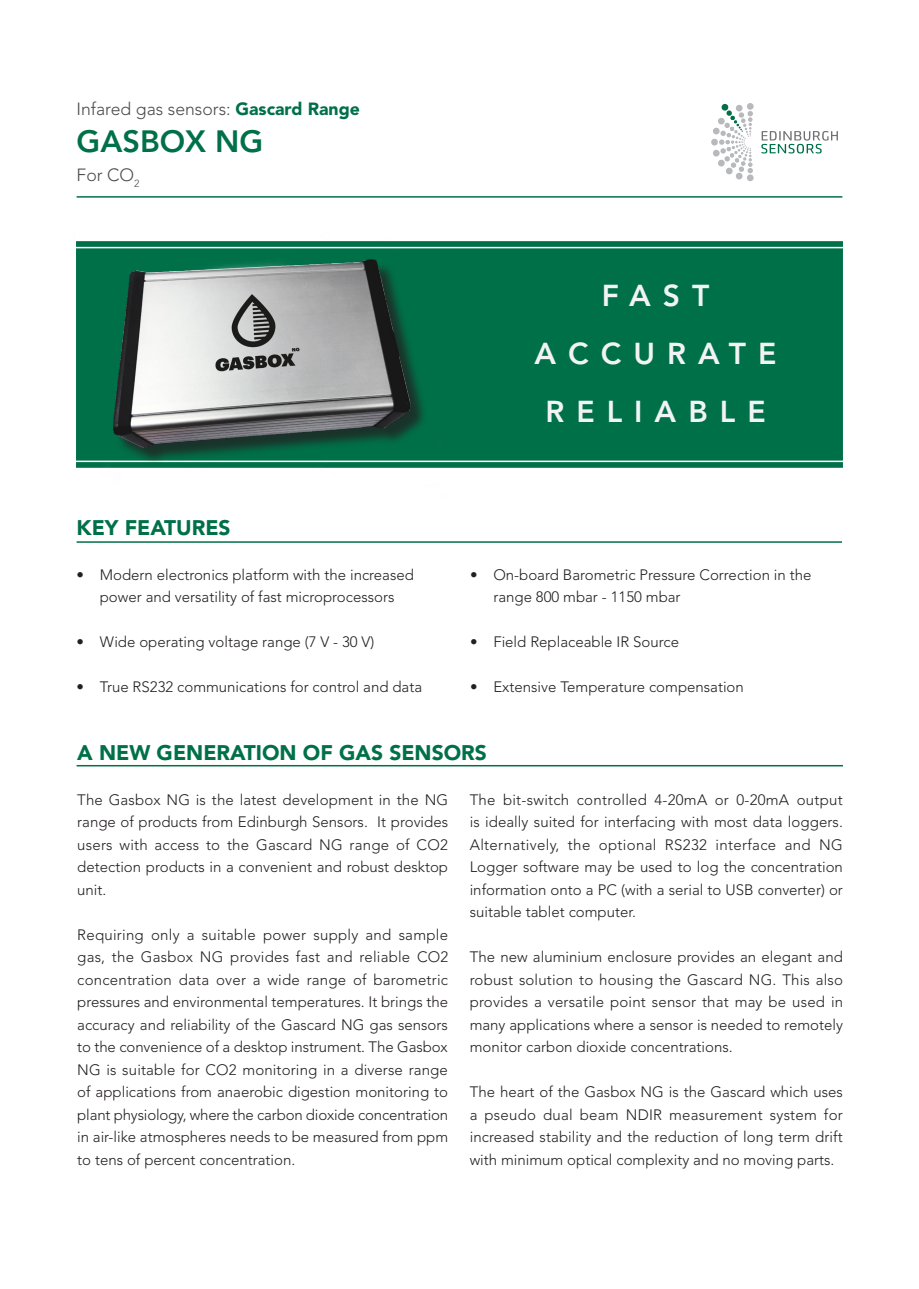
<style>
.page{position:relative;width:919px;height:1289px;background:#fff}
.page>*{position:absolute;margin:0;border:0;box-sizing:border-box;transform-origin:0 0}
.t1{font:800 30.6px "Avenir LT Std";color:#007049}
.Body_text{font:800 30px/57.8px "Avenir LT Std";letter-spacing:.4em;color:#f2f3f4;text-align:center}
.Body_text-2{font:900 21px "Avenir LT Std";color:#007049}
.t2{font:300 17.55px "Avenir LT Std";color:#4b4c4d}
.Body_Text{font:300 15px/22.5px "Avenir LT Std";color:#231f20;text-align:justify}
.s1{font-weight:900;color:#007049}
</style>
<div class="page">
<hr style="left:77px;top:541px;width:764px;height:2px;background:#007049">
<hr style="left:77px;top:765px;width:765px;height:1px;background:#007049">
<hr style="left:77px;top:196px;width:765px;height:2px;background:#007049">
<div style="left:746px;top:103px;width:7px;height:7px;background:#b8b9bc;border-radius:50%"></div>
<svg style="left:711px;top:103px;width:41px;height:77px"></svg>
<svg style="left:761px;top:131px;width:76px;height:22px"></svg>
<div style="left:76px;top:241px;width:766px;height:227px;background:#007049;border:2px solid #007049"></div>
<div style="left:70px;top:247px;width:780px;height:215px;border:2px solid #fff"></div>
<div style="left:81px;top:241px;width:373px;height:261px;background:#231f20;opacity:.75"></div>
<img style="left:73px;top:241px;width:368px;height:245px">
<p class="t2" style="left:77px;top:99px;width:285px">Infared gas sensors: <span class="s1">Gascard Range</span></p>
<p class="t1" style="left:77px;top:123px;width:188px">GASBOX NG</p>
<p class="t2" style="left:77px;top:164px;width:65px">For CO<sub>2</sub></p>
<p class="Body_text-2" style="left:77px;top:514px;width:156px">KEY FEATURES</p>
<p class="Body_Text" style="left:77px;top:563px;width:339px;text-align:center">• Modern electronics platform with the increased power and versatility of fast microprocessors</p>
<p class="Body_Text" style="left:77px;top:630px;width:299px">• Wide operating voltage range (7 V - 30 V)</p>
<p class="Body_Text" style="left:77px;top:675px;width:347px">• True RS232 communications for control and data</p>
<p class="Body_text" style="left:534px;top:267px;width:243px">FAST<br>ACCURATE<br>RELIABLE</p>
<p class="Body_Text" style="left:493px;top:563px;width:319px;text-indent:-23px">• On-board Barometric Pressure Correction in the range 800 mbar - 1150 mbar</p>
<p class="Body_Text" style="left:470px;top:630px;width:210px">• Field Replaceable IR Source</p>
<p class="Body_Text" style="left:470px;top:675px;width:275px">• Extensive Temperature compensation</p>
<p class="Body_text-2" style="left:77px;top:739px;width:411px">A NEW GENERATION OF GAS SENSORS</p>
<p class="Body_Text" style="left:77px;top:788px;width:372px">The Gasbox NG is the latest development in the NG range of products from Edinburgh Sensors. It provides users with access to the Gascard NG range of CO2 detection products in a convenient and robust desktop unit.</p>
<p class="Body_Text" style="left:77px;top:923px;width:372px">Requiring only a suitable power supply and sample gas, the Gasbox NG provides fast and reliable CO2 concentration data over a wide range of barometric pressures and environmental temperatures. It brings the accuracy and reliability of the Gascard NG gas sensors to the convenience of a desktop instrument. The Gasbox NG is suitable for CO2 monitoring in a diverse range of applications from anaerobic digestion monitoring to plant physiology, where the carbon dioxide concentration in air-like atmospheres needs to be measured from ppm to tens of percent concentration.</p>
<p class="Body_Text" style="left:469px;top:788px;width:375px">The bit-switch controlled 4-20mA or 0-20mA output is ideally suited for interfacing with most data loggers.<br>Alternatively, the optional RS232 interface and NG Logger software may be used to log the concentration information onto a PC (with a serial to USB converter) or suitable tablet computer.</p>
<p class="Body_Text" style="left:469px;top:945px;width:375px">The new aluminium enclosure provides an elegant and robust solution to housing the Gascard NG. This also provides a versatile point sensor that may be used in many applications where a sensor is needed to remotely monitor carbon dioxide concentrations.</p>
<p class="Body_Text" style="left:469px;top:1080px;width:374px">The heart of the Gasbox NG is the Gascard which uses a pseudo dual beam NDIR measurement system for increased stability and the reduction of long term drift with minimum optical complexity and no moving parts.</p>
</div>
